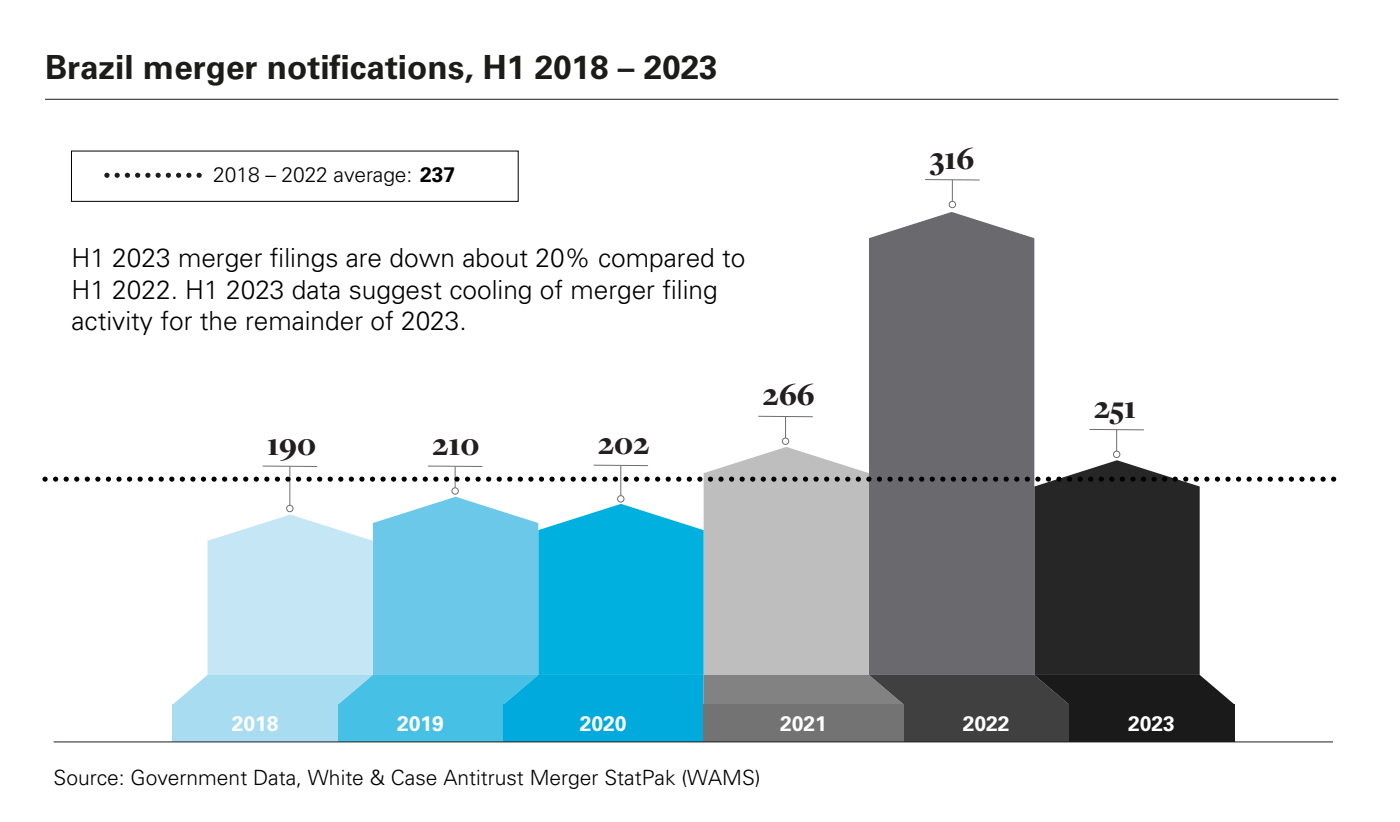
<style>
.page{position:relative;width:1400px;height:822px;background:#fff}
.page>*{position:absolute;margin:0;border:0;box-sizing:border-box;transform-origin:0 0}
.t1{font:700 33.25px "Univers LT Pro 65";color:#1c1c1a}
.t2{font:900 32.02px "Freight Disp Pro";color:#231f20}
.t3{font:300 26.25px/31.5px "Univers LT Pro 45";color:#000}
.t4{font:300 21px "Univers LT Pro 45";color:#000}
.t5{font:700 21px "Univers LT Pro 65";color:#fff}
.s1{font-family:"Univers LT Pro 65";font-weight:700}
</style>
<div class="page">
<div style="left:869px;top:212px;width:165px;height:204px;background:#6a6a6e"></div>
<div style="left:173px;top:704px;width:165px;height:37px;background:#a8dcf1"></div>
<div style="left:338px;top:704px;width:165px;height:37px;background:#46c0e5"></div>
<div style="left:503px;top:704px;width:201px;height:37px;background:#00aadc"></div>
<div style="left:704px;top:704px;width:200px;height:37px;background:#737373"></div>
<div style="left:904px;top:704px;width:165px;height:37px;background:#404041"></div>
<div style="left:1069px;top:704px;width:166px;height:37px;background:#1a1a1a"></div>
<hr style="left:45px;top:99px;width:1293px;height:1px;background:#1c1c1a">
<div style="left:71px;top:151px;width:448px;height:51px;border:1px solid #000"></div>
<svg style="left:107px;top:173px;width:94px;height:5px"></svg>
<div style="left:949px;top:201px;width:7px;height:7px;border:1px solid #6d6e70;border-radius:50%"></div>
<svg style="left:925px;top:179px;width:55px;height:22px"></svg>
<hr style="left:54px;top:741px;width:1279px;height:1px;background:#231f20">
<svg style="left:45px;top:416px;width:1292px;height:288px"></svg>
<p class="t1" style="left:45px;top:47px;width:674px">Brazil merger notifications, H1 2018 – 2023</p>
<p class="t4" style="left:213px;top:161px;width:243px">2018 – 2022 average: <span class="s1">237</span></p>
<p class="t3" style="left:71px;top:242px;width:676px">H1 2023 merger filings are down about 20% compared to<br>H1 2022. H1 2023 data suggest cooling of merger filing activity for the remainder of 2023.</p>
<p class="t2" style="left:267px;top:423px;width:50px">190</p>
<p class="t2" style="left:433px;top:423px;width:48px">210</p>
<p class="t2" style="left:598px;top:422px;width:53px">202</p>
<p class="t2" style="left:763px;top:374px;width:53px">266</p>
<p class="t2" style="left:930px;top:137px;width:46px">316</p>
<p class="t2" style="left:1094px;top:387px;width:44px">251</p>
<p class="t5" style="left:232px;top:710px;width:48px">2018</p>
<p class="t5" style="left:397px;top:710px;width:48px">2019</p>
<p class="t5" style="left:580px;top:710px;width:48px">2020</p>
<p class="t5" style="left:780px;top:710px;width:48px">2021</p>
<p class="t5" style="left:963px;top:710px;width:48px">2022</p>
<p class="t5" style="left:1128px;top:710px;width:48px">2023</p>
<p class="t4" style="left:54px;top:764px;width:709px">Source: Government Data, White &amp; Case Antitrust Merger StatPak (WAMS)</p>
</div>
